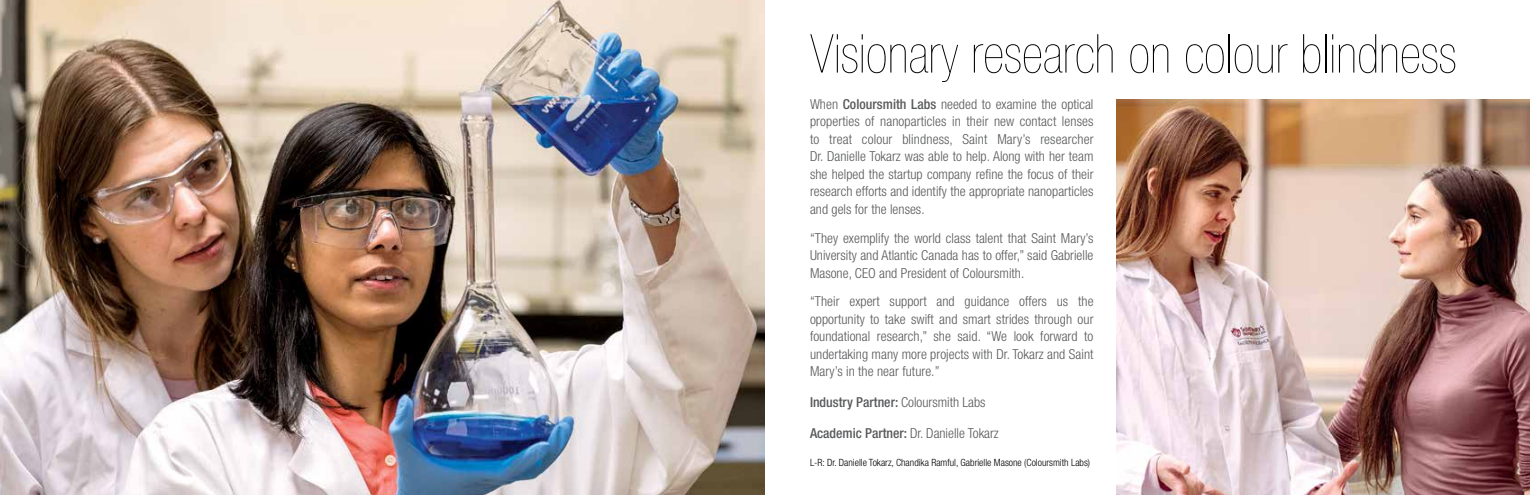
<style>
.page{position:relative;width:1530px;height:495px;background:#fff}
.page>*{position:absolute;margin:0;border:0;box-sizing:border-box;transform-origin:0 0}
.t1{font:200 condensed 53.75px "Helvetica Neue LT Std";color:#000}
.t2{font:300 condensed 13.75px/17.5px "Helvetica Neue LT Std";letter-spacing:.005em;color:#58595b;text-align:justify}
.t3{font:500 condensed 13.75px "Helvetica Neue LT Std";color:#58595b}
.t4{font:300 condensed 10px "Helvetica Neue LT Std";color:#000}
.s1{font-weight:500}
.s2{font-weight:300}
</style>
<div class="page">
<img style="left:0;top:0;width:765px;height:495px">
<img style="left:1116px;top:99px;width:414px;height:396px">
<h1 class="t1" style="left:810px;top:24px;width:648px">Visionary research on colour blindness</h1>
<p class="t2" style="left:810px;top:95px;width:285px">When <span class="s1">Coloursmith Labs</span> needed to examine the optical properties of nanoparticles in their new contact lenses to treat colour blindness, Saint Mary’s researcher Dr. Danielle Tokarz was able to help. Along with her team she helped the startup company refine the focus of their research efforts and identify the appropriate nanoparticles and gels for the lenses.</p>
<p class="t2" style="left:810px;top:229px;width:285px">“They exemplify the world class talent that Saint Mary’s University and Atlantic Canada has to offer,” said Gabrielle Masone, CEO and President of Coloursmith.</p>
<p class="t2" style="left:810px;top:293px;width:285px">“Their expert support and guidance offers us the opportunity to take swift and smart strides through our foundational research,” she said. “We look forward to undertaking many more projects with Dr. Tokarz and Saint Mary’s in the near future.”</p>
<p class="t3" style="left:810px;top:394px;width:177px">Industry Partner: <span class="s2">Coloursmith Labs</span></p>
<p class="t2" style="left:810px;top:424px;width:190px"><span class="s1">Academic Partner:</span> Dr. Danielle Tokarz</p>
<p class="t4" style="left:810px;top:457px;width:282px">L-R: Dr. Danielle Tokarz, Chandika Ramful, Gabrielle Masone (Coloursmith Labs)</p>
</div>
